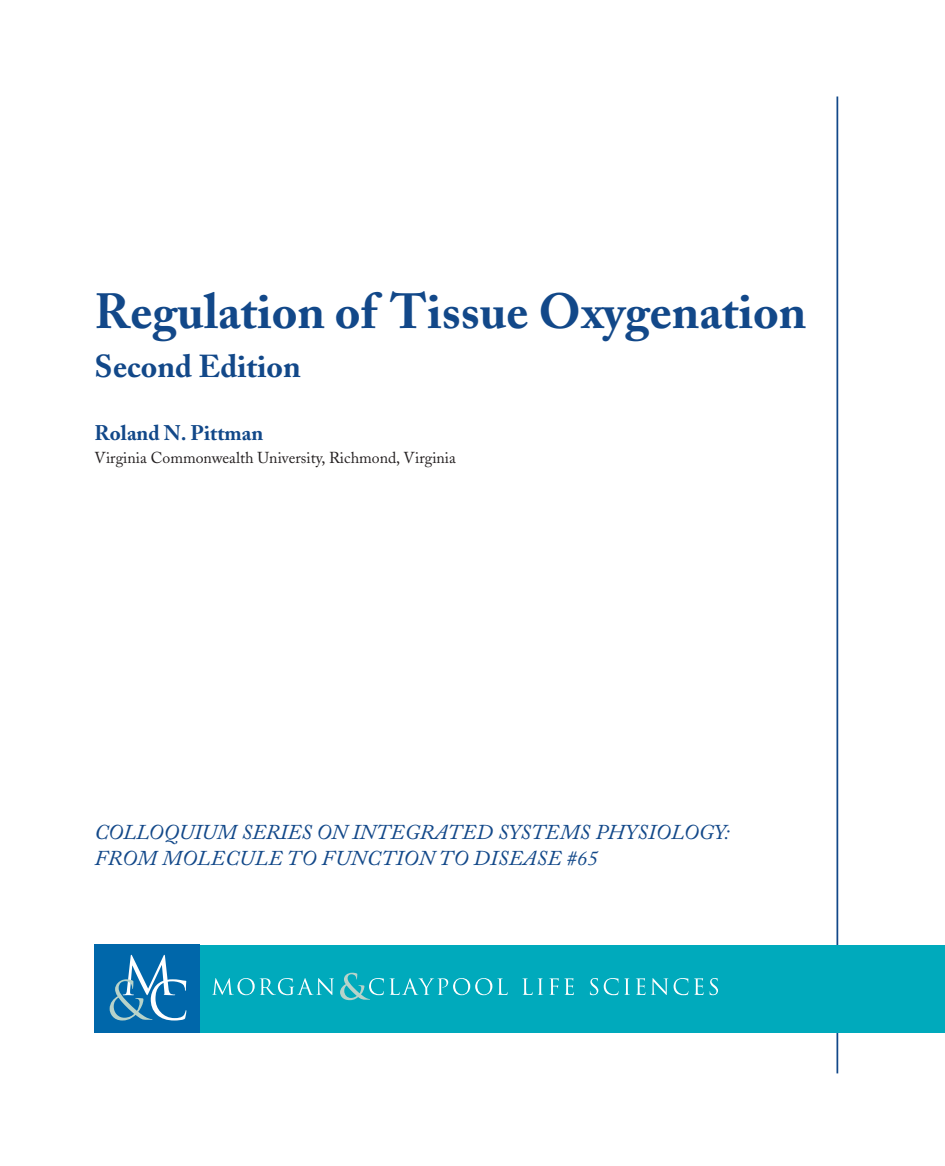
<style>
.page{position:relative;width:945px;height:1166px;background:#fff}
.page>*{position:absolute;margin:0;border:0;box-sizing:border-box;transform-origin:0 0}
.t1{font:700 49px "Adobe Caslon";color:#124889}
.t2{font:700 31.5px "Adobe Caslon";color:#124889}
.t3{font:italic 21px "Adobe Caslon";letter-spacing:.015em;color:#124889}
.t4{font:700 21px "Adobe Caslon";color:#124889}
.t5{font:15.75px "Adobe Caslon";color:#231f20}
</style>
<div class="page">
<hr style="left:836px;top:96px;width:2px;height:977px;background:#124889">
<div style="left:94px;top:945px;width:851px;height:88px;background:#00aabc"></div>
<svg style="left:212px;top:978px;width:122px;height:17px"></svg>
<svg style="left:522px;top:978px;width:21px;height:17px"></svg>
<svg style="left:549px;top:978px;width:25px;height:17px"></svg>
<svg style="left:590px;top:978px;width:8px;height:17px"></svg>
<svg style="left:604px;top:978px;width:26px;height:17px"></svg>
<svg style="left:636px;top:978px;width:32px;height:17px"></svg>
<svg style="left:674px;top:978px;width:14px;height:17px"></svg>
<svg style="left:694px;top:978px;width:10px;height:17px"></svg>
<svg style="left:710px;top:978px;width:8px;height:17px"></svg>
<div style="left:95px;top:944px;width:105px;height:89px;background:#0067aa"></div>
<svg style="left:110px;top:954px;width:76px;height:66px"></svg>
<svg style="left:340px;top:972px;width:168px;height:28px"></svg>
<h1 class="t1" style="left:94px;top:282px;width:713px">Regulation of Tissue Oxygenation</h1>
<h2 class="t2" style="left:94px;top:347px;width:208px">Second Edition</h2>
<p class="t4" style="left:94px;top:420px;width:170px">Roland N. Pittman</p>
<p class="t5" style="left:94px;top:448px;width:363px">Virginia Commonwealth University, Richmond, Virginia</p>
<p class="t3" style="left:94px;top:820px;width:172px">COLLOQ UIUM SERIE</p>
<p class="t3" style="left:301px;top:820px;width:430px">S ON INTEGRATED SYS TEMS PHYSIOL OGY:</p>
<p class="t3" style="left:95px;top:846px;width:145px">FROM MOLECUL</p>
<p class="t3" style="left:268px;top:846px;width:331px">E TO FUNC TION TO DISEASE #65</p>
</div>
